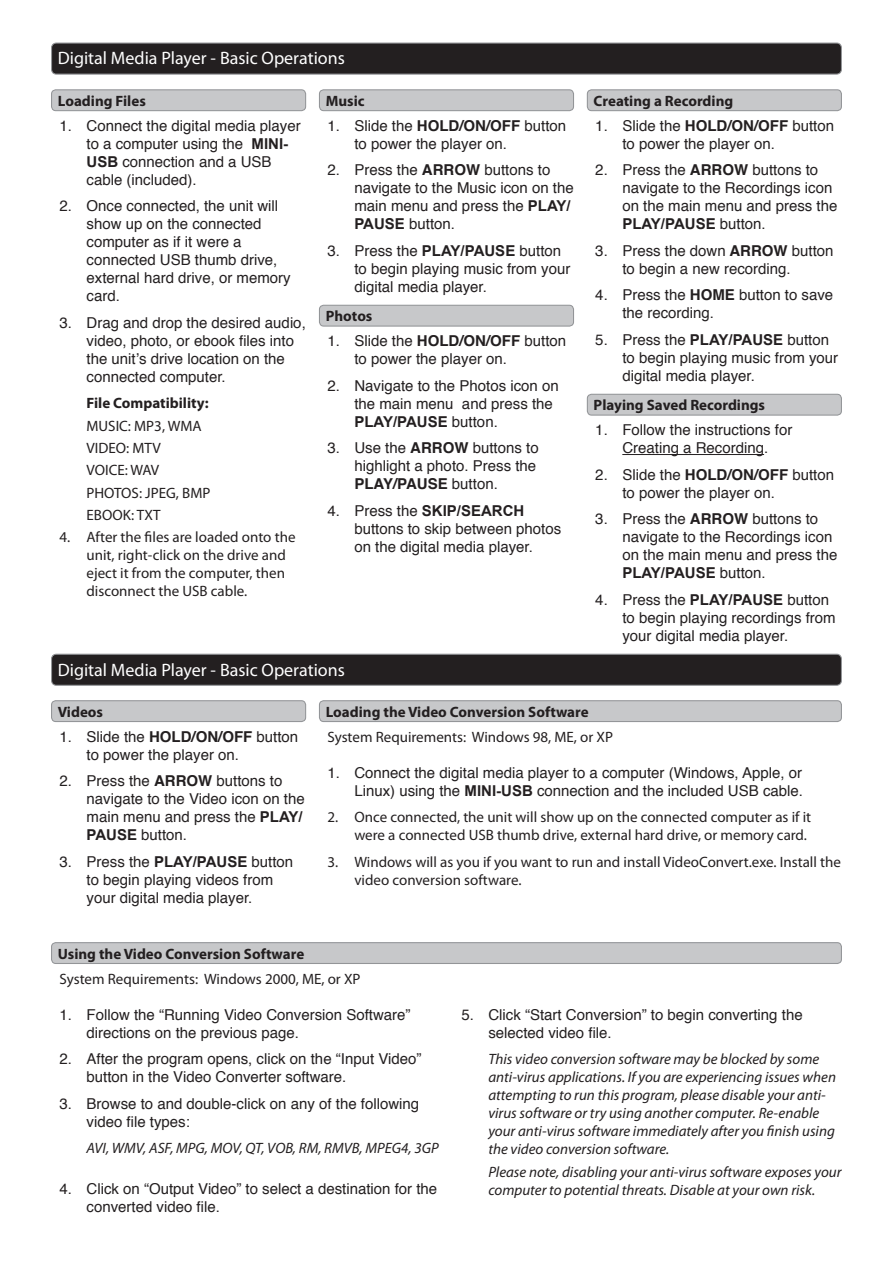
<style>
.page{position:relative;width:893px;height:1263px;background:#fff}
.page>*{position:absolute;margin:0;border:0;box-sizing:border-box;transform-origin:0 0}
.Page_Heading_-_Left{font:18px "Myriad Pro";color:#fff}
.Numbered_List{font:15px/18px "Helvetica";color:#231f20}
.Italic_Note_-_Number{font:italic 15px/18px "Myriad Pro";color:#231f20}
.Numbered_List-2{font:15px/18px "Myriad Pro";color:#231f20}
.Operation_Heading{font:700 15px "Myriad Pro";color:#231f20}
.Italic_Note_-_Number-2{font:15px "Myriad Pro";color:#231f20}
.Italic_Note_-_Number-3{font:700 15px "Myriad Pro";color:#231f20}
.s1{font-family:"Arial";font-weight:700}
.s2{font-weight:700}
</style>
<div class="page">
<div style="left:52px;top:90px;width:254px;height:21px;background:#c7c8ca;border-radius:4px"></div>
<div style="left:51px;top:89px;width:255px;height:22px;border:1px solid #939598;border-radius:4px"></div>
<div style="left:319px;top:90px;width:254px;height:21px;background:#c7c8ca;border-radius:4px"></div>
<div style="left:319px;top:89px;width:255px;height:22px;border:1px solid #939598;border-radius:4px"></div>
<div style="left:319px;top:305px;width:254px;height:21px;background:#c7c8ca;border-radius:4px"></div>
<div style="left:319px;top:305px;width:255px;height:22px;border:1px solid #939598;border-radius:4px"></div>
<div style="left:587px;top:90px;width:254px;height:21px;background:#c7c8ca;border-radius:4px"></div>
<div style="left:587px;top:89px;width:255px;height:22px;border:1px solid #939598;border-radius:4px"></div>
<div style="left:587px;top:394px;width:254px;height:21px;background:#c7c8ca;border-radius:4px"></div>
<div style="left:587px;top:394px;width:255px;height:22px;border:1px solid #939598;border-radius:4px"></div>
<div style="left:52px;top:701px;width:254px;height:20px;background:#c7c8ca;border-radius:4px"></div>
<div style="left:51px;top:700px;width:255px;height:22px;border:1px solid #939598;border-radius:4px"></div>
<div style="left:319px;top:701px;width:522px;height:20px;background:#c7c8ca;border-radius:4px"></div>
<div style="left:319px;top:700px;width:523px;height:22px;border:1px solid #939598;border-radius:4px"></div>
<div style="left:52px;top:943px;width:789px;height:20px;background:#c7c8ca;border-radius:4px"></div>
<div style="left:51px;top:942px;width:791px;height:22px;border:1px solid #939598;border-radius:4px"></div>
<hr style="left:622px;top:454px;width:142px;height:1px;background:#231f20">
<div style="left:52px;top:43px;width:789px;height:31px;background:#231f20;border-radius:5px"></div>
<div style="left:51px;top:43px;width:791px;height:32px;border:1px solid #939598;border-radius:5px"></div>
<div style="left:52px;top:654px;width:789px;height:31px;background:#231f20;border-radius:5px"></div>
<div style="left:51px;top:654px;width:791px;height:32px;border:1px solid #939598;border-radius:5px"></div>
<p class="Page_Heading_-_Left" style="left:58px;top:47px;width:289px">Digital Media Player - Basic Operations</p>
<p class="Operation_Heading" style="left:58px;top:91px;width:90px">Loading Files</p>
<p class="Operation_Heading" style="left:326px;top:91px;width:40px">Music</p>
<p class="Numbered_List" style="left:87px;top:117px;width:216px;text-indent:-27px">1. Connect the digital media player to a computer using the <span class="s1">MINI-<br>USB</span> connection and a USB cable (included).</p>
<p class="Numbered_List" style="left:87px;top:198px;width:206px;text-indent:-27px">2. Once connected, the unit will show up on the connected computer as if it were a connected USB thumb drive, external hard drive, or memory card.</p>
<p class="Numbered_List" style="left:87px;top:314px;width:221px;text-indent:-27px">3. Drag and drop the desired audio, video, photo, or ebook files into the unit’s drive location on the connected computer.</p>
<p class="Italic_Note_-_Number-3" style="left:87px;top:394px;width:124px">File Compatibility:</p>
<p class="Italic_Note_-_Number-2" style="left:87px;top:416px;width:116px">MUSIC: MP3, WMA</p>
<p class="Italic_Note_-_Number-2" style="left:87px;top:439px;width:76px">VIDEO: MTV</p>
<p class="Italic_Note_-_Number-2" style="left:87px;top:461px;width:74px">VOICE: WAV</p>
<p class="Italic_Note_-_Number-2" style="left:87px;top:483px;width:125px">PHOTOS: JPEG, BMP</p>
<p class="Italic_Note_-_Number-2" style="left:87px;top:505px;width:76px">EBOOK: TXT</p>
<p class="Numbered_List-2" style="left:87px;top:528px;width:210px;text-indent:-27px">4. After the files are loaded onto the unit, right-click on the drive and eject it from the computer, then disconnect the USB cable.</p>
<p class="Numbered_List" style="left:354px;top:117px;width:213px;text-indent:-27px">1. Slide the <span class="s2">HOLD/ON/OFF</span> button to power the player on.</p>
<p class="Numbered_List" style="left:354px;top:162px;width:221px;text-indent:-27px">2. Press the <span class="s2">ARROW</span> buttons to navigate to the Music icon on the main menu and press the <span class="s1">PLAY/<br>PAUSE</span> button.</p>
<p class="Numbered_List" style="left:354px;top:242px;width:217px;text-indent:-27px">3. Press the <span class="s1">PLAY/PAUSE</span> button to begin playing music from your digital media player.</p>
<p class="Numbered_List" style="left:354px;top:333px;width:213px;text-indent:-27px">1. Slide the <span class="s2">HOLD/ON/OFF</span> button to power the player on.</p>
<p class="Numbered_List" style="left:354px;top:377px;width:206px;text-indent:-27px">2. Navigate to the Photos icon on the main menu and press the<br><span class="s1">PLAY/PAUSE</span> button.</p>
<p class="Numbered_List" style="left:354px;top:440px;width:186px;text-indent:-27px">3. Use the <span class="s2">ARROW</span> buttons to highlight a photo. Press the<br><span class="s2">PLAY/PAUSE</span> button.</p>
<p class="Numbered_List" style="left:354px;top:502px;width:208px;text-indent:-27px">4. Press the <span class="s1">SKIP/SEARCH </span>buttons to skip between photos on the digital media player.</p>
<p class="Operation_Heading" style="left:326px;top:306px;width:48px">Photos</p>
<p class="Page_Heading_-_Left" style="left:58px;top:658px;width:289px">Digital Media Player - Basic Operations</p>
<p class="Operation_Heading" style="left:594px;top:91px;width:141px">Creating a Recording</p>
<p class="Numbered_List" style="left:622px;top:117px;width:213px;text-indent:-27px">1. Slide the <span class="s2">HOLD/ON/OFF</span> button to power the player on.</p>
<p class="Numbered_List" style="left:622px;top:162px;width:217px;text-indent:-27px">2. Press the <span class="s2">ARROW</span> buttons to navigate to the Recordings icon on the main menu and press the<br><span class="s1">PLAY/PAUSE</span> button.</p>
<p class="Numbered_List" style="left:622px;top:242px;width:213px;text-indent:-27px">3. Press the down <span class="s2">ARROW</span> button to begin a new recording.</p>
<p class="Numbered_List" style="left:622px;top:287px;width:212px;text-indent:-27px">4. Press the <span class="s2">HOME</span> button to save the recording.</p>
<p class="Numbered_List" style="left:622px;top:331px;width:217px;text-indent:-27px">5. Press the <span class="s1">PLAY/PAUSE</span> button to begin playing music from your digital media player.</p>
<p class="Operation_Heading" style="left:594px;top:395px;width:173px">Playing Saved Recordings</p>
<p class="Numbered_List" style="left:595px;top:422px;width:199px;text-align:center">1. Follow the instructions for<br>Creating a Recording.</p>
<p class="Numbered_List" style="left:622px;top:466px;width:213px;text-indent:-27px">2. Slide the <span class="s2">HOLD/ON/OFF</span> button to power the player on.</p>
<p class="Numbered_List" style="left:622px;top:511px;width:217px;text-indent:-27px">3. Press the <span class="s2">ARROW</span> buttons to navigate to the Recordings icon on the main menu and press the<br><span class="s1">PLAY/PAUSE</span> button.</p>
<p class="Numbered_List" style="left:622px;top:591px;width:215px;text-indent:-27px">4. Press the <span class="s1">PLAY/PAUSE</span> button to begin playing recordings from your digital media player.</p>
<p class="Operation_Heading" style="left:58px;top:702px;width:47px">Videos</p>
<p class="Operation_Heading" style="left:326px;top:702px;width:264px">Loading the Video Conversion Software</p>
<p class="Numbered_List" style="left:87px;top:728px;width:213px;text-indent:-27px">1. Slide the <span class="s2">HOLD/ON/OFF</span> button to power the player on.</p>
<p class="Numbered_List" style="left:87px;top:772px;width:220px;text-indent:-27px">2. Press the <span class="s2">ARROW</span> buttons to navigate to the Video icon on the main menu and press the <span class="s1">PLAY/<br>PAUSE</span> button.</p>
<p class="Numbered_List" style="left:87px;top:853px;width:208px;text-indent:-27px">3. Press the <span class="s1">PLAY/PAUSE</span> button to begin playing videos from your digital media player.</p>
<p class="Operation_Heading" style="left:58px;top:944px;width:248px">Using the Video Conversion Software</p>
<p class="Numbered_List-2" style="left:327px;top:727px;width:287px">System Requirements: Windows 98, ME, or XP</p>
<p class="Numbered_List" style="left:327px;top:764px;width:477px;text-align:right">1. Connect the digital media player to a computer (Windows, Apple, or<br>Linux) using the <span class="s1">MINI-USB</span> connection and the included USB cable.</p>
<p class="Numbered_List-2" style="left:327px;top:808px;width:485px;text-align:right">2. Once connected, the unit will show up on the connected computer as if it were a connected USB thumb drive, external hard drive, or memory card.</p>
<p class="Numbered_List-2" style="left:354px;top:852px;width:488px;text-indent:-27px">3. Windows will as you if you want to run and install VideoConvert.exe. Install the video conversion software.</p>
<p class="Numbered_List-2" style="left:60px;top:969px;width:303px">System Requirements: Windows 2000, ME, or XP</p>
<p class="Numbered_List" style="left:87px;top:1006px;width:326px;text-indent:-27px">1. Follow the “Running Video Conversion Software” directions on the previous page.</p>
<p class="Numbered_List" style="left:87px;top:1050px;width:336px;text-indent:-27px">2. After the program opens, click on the “Input Video” button in the Video Converter software.</p>
<p class="Numbered_List" style="left:87px;top:1095px;width:334px;text-indent:-27px">3. Browse to and double-click on any of the following video file types:</p>
<p class="Italic_Note_-_Number" style="left:87px;top:1139px;width:354px">AVI, WMV, ASF, MPG, MOV, QT, VOB, RM, RMVB, MPEG4, 3GP</p>
<p class="Numbered_List" style="left:87px;top:1180px;width:352px;text-indent:-27px">4. Click on “Output Video” to select a destination for the converted video file.</p>
<p class="Numbered_List" style="left:488px;top:1006px;width:316px;text-indent:-27px">5. Click “Start Conversion” to begin converting the selected video file.</p>
<p class="Italic_Note_-_Number" style="left:488px;top:1050px;width:349px">This video conversion software may be blocked by some anti-virus applications. If you are experiencing issues when attempting to run this program, please disable your anti&shy;virus software or try using another computer. Re-enable your anti-virus software immediately after you finish using the video conversion software.</p>
<p class="Italic_Note_-_Number" style="left:488px;top:1162px;width:355px">Please note, disabling your anti-virus software exposes your computer to potential threats. Disable at your own risk.</p>
</div>
